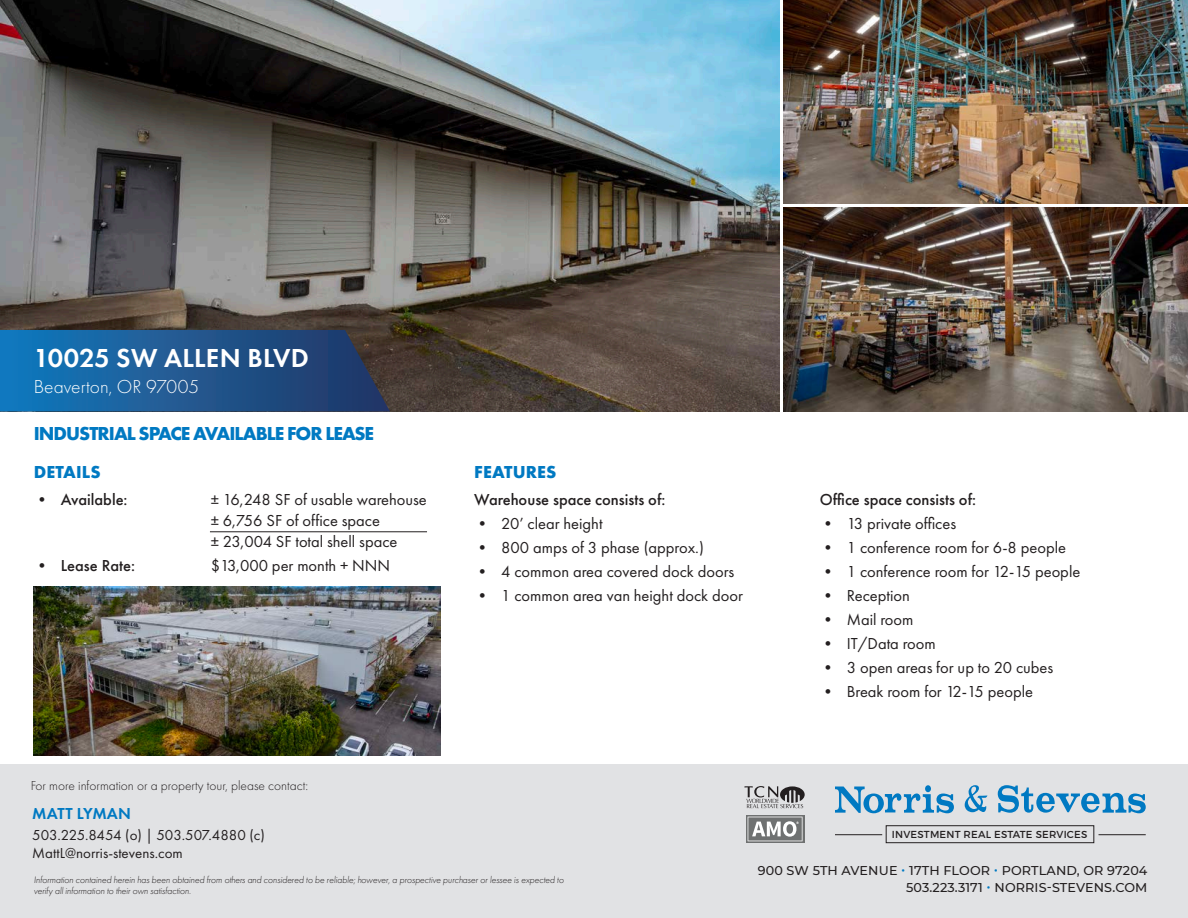
<style>
.page{position:relative;width:1188px;height:918px;background:#fff}
.page>*{position:absolute;margin:0;border:0;box-sizing:border-box;transform-origin:0 0}
.t1{font:600 27px "Futura PT";letter-spacing:.01em;color:#fff}
.t2{font:700 19.5px "Futura PT";letter-spacing:-.05em;color:#0079c2}
.t3{font:300 19.5px "Futura PT";color:#fff}
.t4{font:700 18px "Futura PT";letter-spacing:.01em;color:#0079c2}
.t5{font:16.5px/21px "Futura PT";color:#231f20}
.t6{font:500 16.5px "Futura PT";color:#231f20}
.t7{font:600 16.5px "Futura PT";letter-spacing:.01em;color:#0079c2}
.t8{font:15px/18px "Futura PT";color:#231f20}
.t9{font:300 13.5px "Futura PT";color:#231f20}
.t10{font:500 12.75px/16.5px "Montserrat";letter-spacing:.01em;color:#231f20;text-align:right}
.t11{font:10.2px "Montserrat";letter-spacing:.02em;color:#231f20}
.t12{font:italic 300 9.75px/10.5px "Futura PT";letter-spacing:-.01em;color:#231f20}
.s1{color:#0079c2}
</style>
<div class="page">
<div style="left:0;top:765px;width:1188px;height:153px;background:#e1e2e4"></div>
<svg style="left:835px;top:785px;width:119px;height:28px"></svg>
<svg style="left:998px;top:785px;width:148px;height:28px"></svg>
<svg style="left:965px;top:785px;width:22px;height:27px"></svg>
<div style="left:886px;top:826px;width:208px;height:17px;border:1px solid #231f20"></div>
<hr style="left:835px;top:834px;width:47px;height:1px;background:#231f20">
<hr style="left:1099px;top:834px;width:47px;height:1px;background:#231f20">
<svg style="left:744px;top:786px;width:61px;height:22px"></svg>
<div style="left:746px;top:815px;width:58px;height:28px;background:#a7a8a8"></div>
<svg style="left:748px;top:817px;width:55px;height:24px"></svg>
<img style="left:0;top:0;width:779px;height:411px">
<img style="left:784px;top:0;width:404px;height:203px">
<img style="left:784px;top:208px;width:404px;height:203px">
<svg style="left:0;top:330px;width:390px;height:81px;background:#1e578d"></svg>
<img style="left:34px;top:586px;width:407px;height:170px">
<hr style="left:210px;top:531px;width:217px;height:1px;background:#231f20">
<p class="t1" style="left:34px;top:341px;width:277px">10025 SW ALLEN BLVD</p>
<p class="t3" style="left:34px;top:375px;width:167px">Beaverton, OR 97005</p>
<p class="t2" style="left:34px;top:421px;width:342px">INDUSTRIAL SPACE AVAILABLE FOR LEASE</p>
<p class="t4" style="left:34px;top:461px;width:69px">DETAILS</p>
<p class="t6" style="left:34px;top:490px;width:95px">• Available:</p>
<p class="t5" style="left:211px;top:489px;width:218px">± 16,248 SF of usable warehouse ± 6,756 SF of office space</p>
<p class="t5" style="left:211px;top:531px;width:188px">± 23,004 SF total shell space</p>
<p class="t6" style="left:34px;top:556px;width:103px">• Lease Rate:</p>
<p class="t5" style="left:211px;top:555px;width:181px">$13,000 per month + NNN</p>
<p class="t4" style="left:474px;top:461px;width:84px">FEATURES</p>
<p class="t6" style="left:474px;top:490px;width:193px">Warehouse space consists of:</p>
<p class="t5" style="left:474px;top:513px;width:130px">• 20’ clear height</p>
<p class="t5" style="left:474px;top:537px;width:231px">• 800 amps of 3 phase (approx.)</p>
<p class="t5" style="left:474px;top:561px;width:262px">• 4 common area covered dock doors</p>
<p class="t5" style="left:474px;top:585px;width:270px">• 1 common area van height dock door</p>
<p class="t6" style="left:820px;top:490px;width:158px">Office space consists of:</p>
<p class="t5" style="left:820px;top:513px;width:138px">• 13 private offices</p>
<p class="t5" style="left:820px;top:537px;width:248px">• 1 conference room for 6-8 people</p>
<p class="t5" style="left:820px;top:561px;width:262px">• 1 conference room for 12-15 people</p>
<p class="t5" style="left:820px;top:585px;width:92px">• Reception</p>
<p class="t5" style="left:820px;top:609px;width:95px">• Mail room</p>
<p class="t5" style="left:820px;top:633px;width:118px">• IT/Data room</p>
<p class="t5" style="left:820px;top:657px;width:235px">• 3 open areas for up to 20 cubes</p>
<p class="t5" style="left:820px;top:681px;width:215px">• Break room for 12-15 people</p>
<p class="t9" style="left:31px;top:778px;width:279px">For more information or a property tour, please contact:</p>
<p class="t7" style="left:32px;top:803px;width:100px">MATT LYMAN</p>
<p class="t8" style="left:32px;top:826px;width:234px">503.225.8454 (o) | 503.507.4880 (c)<br>MattL@norris-stevens.com</p>
<p class="t12" style="left:34px;top:875px;width:532px">Information contained herein has been obtained from others and considered to be reliable; however, a prospective purchaser or lessee is expected to verify all information to their own satisfaction.</p>
<p class="t11" style="left:892px;top:828px;width:197px">INVESTMENT REAL ESTATE SERVICES</p>
<p class="t10" style="left:758px;top:862px;width:391px">900 SW 5TH AVENUE <span class="s1">•</span> 17TH FLOOR <span class="s1">•</span> PORTLAND, OR 97204<br>503.223.3171 <span class="s1">•</span> NORRIS-STEVENS.COM</p>
</div>
